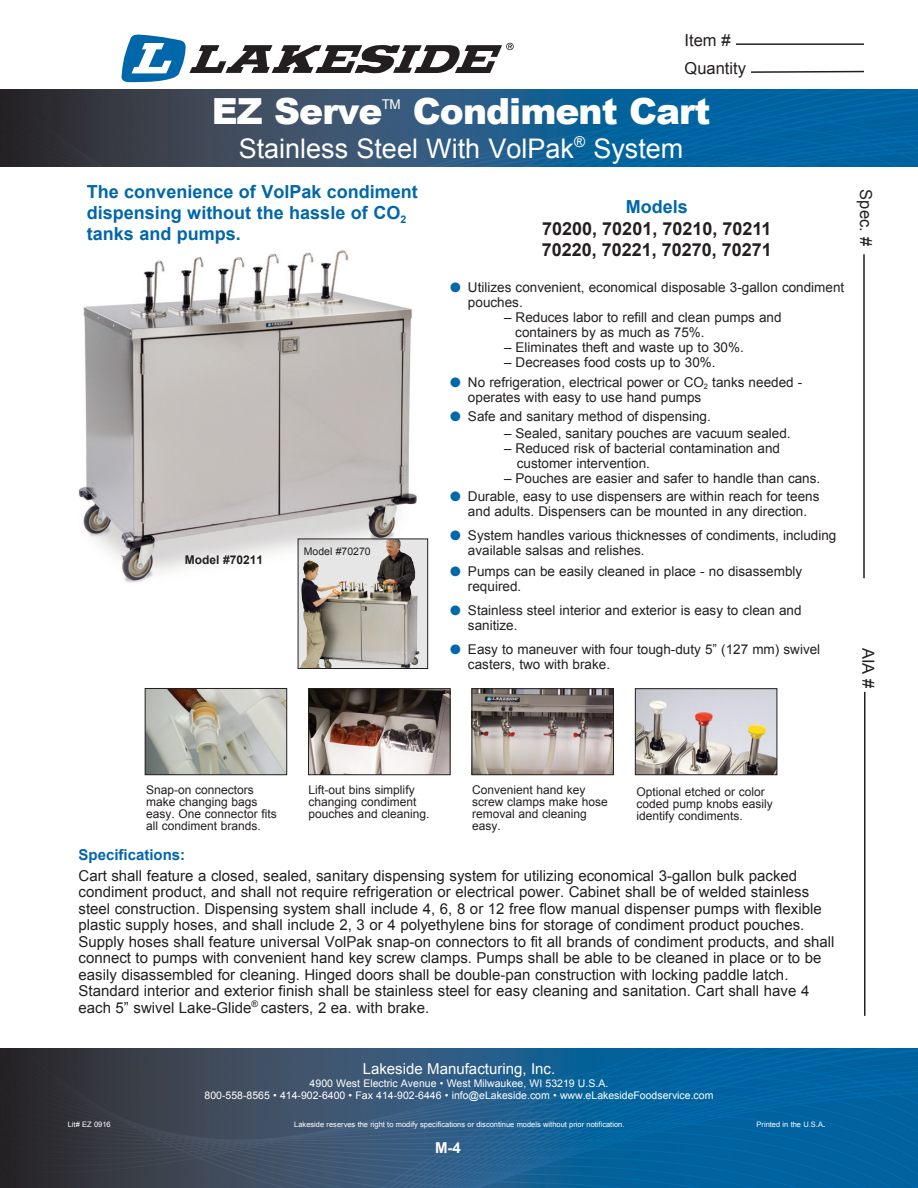
<style>
.page{position:relative;width:918px;height:1188px;background:#fff}
.page>*{position:absolute;margin:0;border:0;box-sizing:border-box;transform-origin:0 0}
.t1{font:900 36px "Arial";letter-spacing:-.025em;color:#fff}
.t2{font:27px "Arial";color:#fff}
.t3{font:700 18px/21px "Arial";color:#0067aa}
.t4{font:700 18px/21.6px "Arial";color:#231f20}
.t5{font:16.5px "Arial";color:#231f20}
.t6{font:15px/16.5px "Arial";color:#231f20}
.t7{font:15px "Arial";color:#fff}
.t8{font:700 15px "Arial";color:#0067aa}
.t9{font:700 15px "Arial";color:#fff}
.t10{font:13.5px/15px "Arial";color:#231f20}
.t11{font:13.5px "Arial";color:#fff}
.t12{font:12px/12px "Arial";color:#231f20}
.t13{font:700 12px "Arial";color:#231f20}
.t14{font:10.5px "Arial";color:#fff}
.t15{font:10.5px "Arial";color:#231f20}
.t16{font:7.5px "Arial";color:#fff}
.s1{color:#0067aa}
.s2{font-size:10.5px}
</style>
<div class="page">
<img style="left:0;top:1048px;width:918px;height:140px">
<img style="left:0;top:90px;width:918px;height:76px">
<hr style="left:864px;top:692px;width:2px;height:324px;background:#231f20">
<hr style="left:863px;top:254px;width:2px;height:324px;background:#231f20">
<img style="left:147px;top:690px;width:138px;height:83px">
<div style="left:145px;top:688px;width:142px;height:87px;border:1px solid #231f20"></div>
<hr style="left:736px;top:43px;width:128px;height:2px;background:#231f20">
<svg style="left:751px;top:70px;width:113px;height:3px"></svg>
<img style="left:474px;top:690px;width:138px;height:83px">
<div style="left:472px;top:688px;width:142px;height:87px;border:1px solid #231f20"></div>
<img style="left:78px;top:250px;width:344px;height:336px">
<img style="left:310px;top:690px;width:138px;height:83px">
<div style="left:308px;top:688px;width:142px;height:87px;border:1px solid #231f20"></div>
<img style="left:637px;top:690px;width:138px;height:83px">
<div style="left:635px;top:688px;width:142px;height:87px;border:1px solid #231f20"></div>
<svg style="left:300px;top:541px;width:126px;height:126px;background:#afa9a1"></svg>
<img style="left:350px;top:541px;width:39px;height:53px">
<div style="left:298px;top:539px;width:130px;height:130px;border:1px solid #231f20"></div>
<svg style="left:122px;top:35px;width:392px;height:48px"></svg>
<p class="t5" style="left:685px;top:30px;width:48px">Item #</p>
<p class="t5" style="left:685px;top:57px;width:63px">Quantity</p>
<p class="t1" style="left:212px;top:85px;width:172px">EZ Serve</p>
<p class="t11" style="left:382px;top:95px;width:21px">TM</p>
<p class="t1" style="left:413px;top:85px;width:299px">Condiment Cart</p>
<p class="t2" style="left:239px;top:131px;width:446px">Stainless Steel With VolPak<sup>®</sup> System</p>
<p class="t3" style="left:87px;top:182px;width:333px">The convenience of VolPak condiment dispensing without the hassle of CO<sub>2 </sub>tanks and pumps.</p>
<p class="t13" style="left:185px;top:552px;width:80px">Model #70211</p>
<p class="t15" style="left:304px;top:544px;width:68px">Model #70270</p>
<p class="t3" style="left:626px;top:197px;width:64px">Models</p>
<p class="t4" style="left:542px;top:218px;width:232px">70200, 70201, 70210, 70211<br>70220, 70221, 70270, 70271</p>
<p class="t10" style="left:450px;top:280px;width:396px"><span class="s1">●</span> Utilizes convenient, economical disposable 3-gallon condiment</p>
<p class="t10" style="left:468px;top:295px;width:56px">pouches.</p>
<p class="t10" style="left:504px;top:310px;width:279px">– Reduces labor to refill and clean pumps and</p>
<p class="t10" style="left:515px;top:325px;width:191px">containers by as much as 75%.</p>
<p class="t10" style="left:504px;top:340px;width:241px">– Eliminates theft and waste up to 30%.</p>
<p class="t10" style="left:504px;top:355px;width:213px">– Decreases food costs up to 30%.</p>
<p class="t10" style="left:450px;top:375px;width:354px"><span class="s1">●</span> No refrigeration, electrical power or CO<sub>2</sub> tanks needed -</p>
<p class="t10" style="left:468px;top:390px;width:235px">operates with easy to use hand pumps</p>
<p class="t10" style="left:450px;top:409px;width:262px"><span class="s1">●</span> Safe and sanitary method of dispensing.</p>
<p class="t10" style="left:504px;top:426px;width:288px">– Sealed, sanitary pouches are vacuum sealed.</p>
<p class="t10" style="left:504px;top:441px;width:278px">– Reduced risk of bacterial contamination and</p>
<p class="t10" style="left:517px;top:456px;width:135px">customer intervention.</p>
<p class="t10" style="left:504px;top:471px;width:318px">– Pouches are easier and safer to handle than cans.</p>
<p class="t10" style="left:450px;top:489px;width:371px"><span class="s1">●</span> Durable, easy to use dispensers are within reach for teens</p>
<p class="t10" style="left:468px;top:504px;width:341px">and adults. Dispensers can be mounted in any direction.</p>
<p class="t10" style="left:468px;top:528px;width:370px;text-indent:-18px"><span class="s1">●</span> System handles various thicknesses of condiments, including available salsas and relishes.</p>
<p class="t10" style="left:468px;top:564px;width:336px;text-indent:-18px"><span class="s1">●</span> Pumps can be easily cleaned in place - no disassembly required.</p>
<p class="t10" style="left:450px;top:603px;width:353px"><span class="s1">●</span> Stainless steel interior and exterior is easy to clean and</p>
<p class="t10" style="left:468px;top:618px;width:51px">sanitize.</p>
<p class="t10" style="left:468px;top:642px;width:354px;text-indent:-18px"><span class="s1">●</span> Easy to maneuver with four tough-duty 5” (127 mm) swivel casters, two with brake.</p>
<p class="t5" style="left:877px;top:189px;width:58px;rotate:90deg">Spec. #</p>
<p class="t5" style="left:879px;top:648px;width:42px;rotate:90deg">AIA #</p>
<p class="t12" style="left:146px;top:784px;width:132px">Snap-on connectors make changing bags easy. One connector fits all condiment brands.</p>
<p class="t12" style="left:472px;top:784px;width:137px">Convenient hand key screw clamps make hose removal and cleaning easy.</p>
<p class="t12" style="left:636px;top:786px;width:138px">Optional etched or color coded pump knobs easily identify condiments.</p>
<p class="t12" style="left:309px;top:784px;width:122px">Lift-out bins simplify changing condiment pouches and cleaning.</p>
<p class="t8" style="left:79px;top:845px;width:108px">Specifications:</p>
<p class="t6" style="left:79px;top:868px;width:720px">Cart shall feature a closed, sealed, sanitary dispensing system for utilizing economical 3-gallon bulk packed</p>
<p class="t6" style="left:79px;top:884px;width:757px">condiment product, and shall not require refrigeration or electrical power. Cabinet shall be of welded stainless steel construction. Dispensing system shall include 4, 6, 8 or 12 free flow manual dispenser pumps with flexible plastic supply hoses, and shall include 2, 3 or 4 polyethylene bins for storage of condiment product pouches.<br>Supply hoses shall feature universal VolPak snap-on connectors to fit all brands of condiment products, and shall connect to pumps with convenient hand key screw clamps. Pumps shall be able to be cleaned in place or to be</p>
<p class="t6" style="left:79px;top:967px;width:732px">easily disassembled for cleaning. Hinged doors shall be double-pan construction with locking paddle latch.<br>Standard interior and exterior finish shall be stainless steel for easy cleaning and sanitation. Cart shall have 4 each 5” swivel Lake-Glide<sup>®</sup> casters, 2 ea. with brake.</p>
<p class="t7" style="left:363px;top:1059px;width:194px">Lakeside Manufacturing, Inc.</p>
<p class="t14" style="left:310px;top:1076px;width:300px">4900 West Electric Avenue • West Milwaukee, WI 53219 U.S.A.</p>
<p class="t14" style="left:205px;top:1089px;width:510px">800-558-8565 • 414-902-6400 • Fax 414-902-6446 • info@eLakeside.com • www.eLakesideFoodservice.com</p>
<p class="t16" style="left:68px;top:1119px;width:44px">Lit# EZ 0916</p>
<p class="t16" style="left:294px;top:1119px;width:332px">Lakeside reserves the right to modify specifications or discontinue models without prior notification.</p>
<p class="t16" style="left:757px;top:1119px;width:71px">Printed in the U.S.A<span class="s2">.</span></p>
<p class="t9" style="left:435px;top:1138px;width:27px">M-4</p>
</div>
